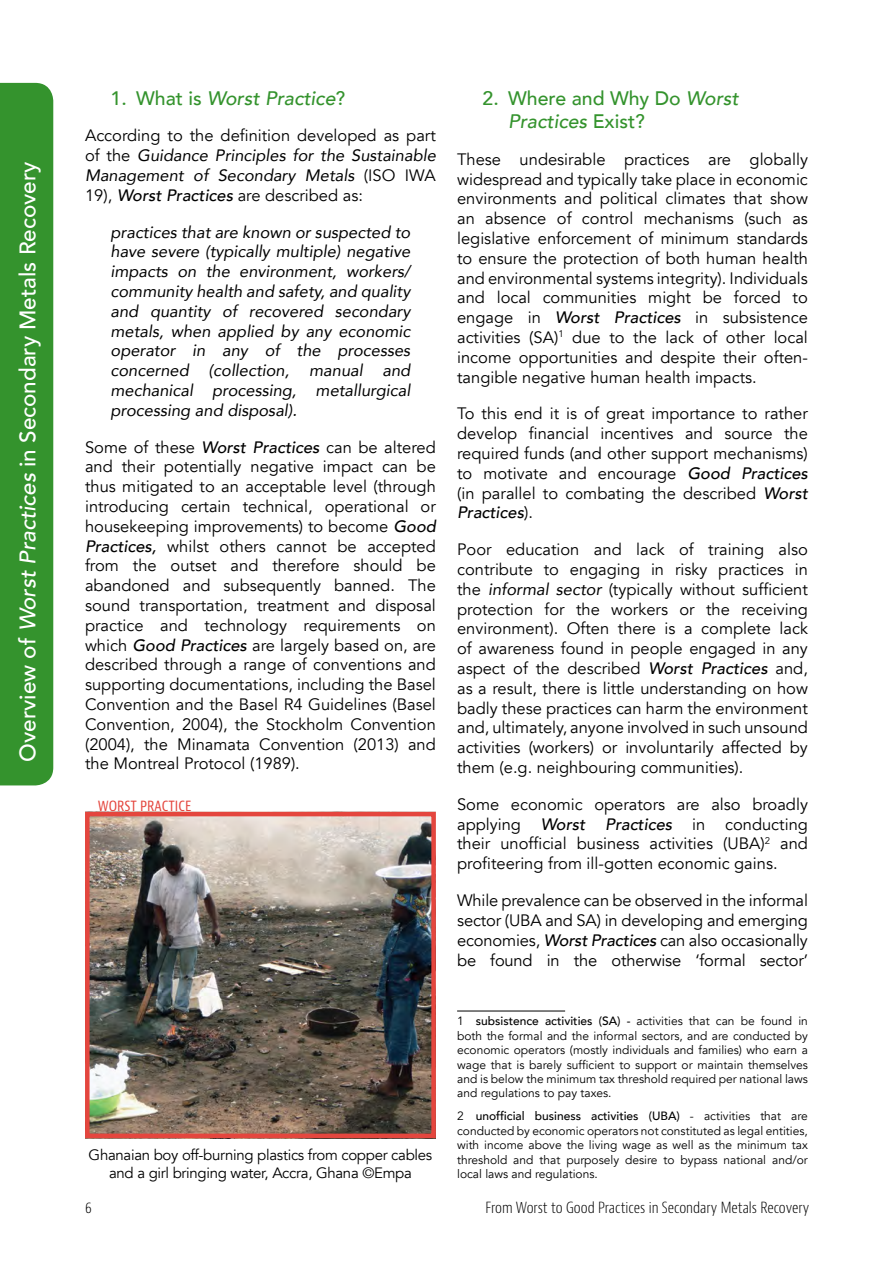
<style>
.page{position:relative;width:893px;height:1263px;background:#fff}
.page>*{position:absolute;margin:0;border:0;box-sizing:border-box;transform-origin:0 0}
.t1{font:500 22.5px "Avenir";color:#fff}
.t2{font:500 19.5px/23.4px "Avenir";color:#34932d}
.t3{font:italic 500 19.5px "Avenir";color:#34932d}
.t4{font:16.5px/19.8px "Avenir";color:#000;text-align:justify}
.t5{font:italic 16.5px/19.8px "Avenir";color:#000;text-align:justify}
.t6{font:15px/18px "Avenir";letter-spacing:-.02em;color:#000;text-align:center}
.t7{font:300 condensed 15px "Bernino Sans";color:#000}
.t8{font:condensed 15px "Bernino Sans";color:#e4463e}
.t9{font:12px/14.4px "Avenir";color:#000;text-align:justify}
.s1{font-style:italic}
.s2{font-style:normal}
.s3{font-weight:500;font-style:italic}
.s4{font-weight:500}
</style>
<div class="page">
<hr style="left:457px;top:1011px;width:108px;height:1px;background:#000">
<img style="left:90px;top:817px;width:341px;height:316px">
<div style="left:85px;top:812px;width:351px;height:326px;border:4px solid #e4463e"></div>
<div style="left:0;top:83px;width:53px;height:702px;background:#34932d"></div>
<h1 class="t1" style="left:8px;top:762px;width:602px;rotate:-90deg">Overview of <span class="s1">Worst Practices</span> in Secondary Metals Recovery</h1>
<p class="t3" style="left:111px;top:86px;width:236px"><span class="s2">1. What is</span> Worst Practice<span class="s2">?</span></p>
<p class="t4" style="left:85px;top:126px;width:352px">According to the definition developed as part of the <span class="s1">Guidance Principles for the Sustainable Management of Secondary Metals</span> (ISO IWA 19), <span class="s3">Worst Practices</span> are described as:</p>
<p class="t5" style="left:111px;top:222px;width:301px">practices that are known or suspected to have severe (typically multiple) negative impacts on the environment, workers/ community health and safety, and quality and quantity of recovered secondary metals, when applied by any economic operator in any of the processes concerned (collection, manual and mechanical processing, metallurgical processing and disposal).</p>
<p class="t4" style="left:85px;top:437px;width:352px">Some of these <span class="s3">Worst Practices</span> can be altered and their potentially negative impact can be thus mitigated to an acceptable level (through introducing certain technical, operational or housekeeping improvements) to become <span class="s3">Good Practices,</span> whilst others cannot be accepted from the outset and therefore should be abandoned and subsequently banned. The sound transportation, treatment and disposal practice and technology requirements on which <span class="s3">Good Practices</span> are largely based on, are described through a range of conventions and supporting documentations, including the Basel Convention and the Basel R4 Guidelines (Basel Convention, 2004), the Stockholm Convention (2004), the Minamata Convention (2013) and the Montreal Protocol (1989).</p>
<p class="t8" style="left:98px;top:796px;width:95px">WORST PRACTICE</p>
<p class="t6" style="left:89px;top:1146px;width:345px">Ghanaian boy off-burning plastics from copper cables and a girl bringing water, Accra, Ghana ©Empa</p>
<p class="t2" style="left:508px;top:85px;width:232px;text-indent:-26px">2. Where and Why Do <span class="s1">Worst<br>Practices</span> Exist?</p>
<p class="t4" style="left:457px;top:149px;width:352px">These undesirable practices are globally widespread and typically take place in economic environments and political climates that show an absence of control mechanisms (such as legislative enforcement of minimum standards to ensure the protection of both human health and environmental systems integrity). Individuals and local communities might be forced to engage in <span class="s3">Worst Practices</span> in subsistence activities (SA)<sup>1</sup> due to the lack of other local income opportunities and despite their often&shy;tangible negative human health impacts.</p>
<p class="t4" style="left:457px;top:404px;width:352px">To this end it is of great importance to rather develop financial incentives and source the required funds (and other support mechanisms) to motivate and encourage <span class="s3">Good Practices </span>(in parallel to combating the described <span class="s3">Worst Practices</span>).</p>
<p class="t4" style="left:457px;top:540px;width:352px">Poor education and lack of training also contribute to engaging in risky practices in the <span class="s1">informal sector</span> (typically without sufficient protection for the workers or the receiving environment). Often there is a complete lack of awareness found in people engaged in any aspect of the described <span class="s3">Worst Practices</span> and, as a result, there is little understanding on how badly these practices can harm the environment and, ultimately, anyone involved in such unsound activities (workers) or involuntarily affected by them (e.g. neighbouring communities).</p>
<p class="t4" style="left:457px;top:795px;width:352px">Some economic operators are also broadly applying <span class="s3">Worst Practices</span> in conducting their unofficial business activities (UBA)<sup>2</sup> and profiteering from ill-gotten economic gains.</p>
<p class="t4" style="left:457px;top:891px;width:352px">While prevalence can be observed in the informal sector (UBA and SA) in developing and emerging economies, <span class="s3">Worst Practices</span> can also occasionally be found in the otherwise ‘formal sector’</p>
<p class="t9" style="left:457px;top:1014px;width:352px">1 <span class="s4">subsistence activities (SA) -</span> activities that can be found in both the formal and the informal sectors, and are conducted by economic operators (mostly individuals and families) who earn a wage that is barely sufficient to support or maintain themselves and is below the minimum tax threshold required per national laws and regulations to pay taxes.</p>
<p class="t9" style="left:457px;top:1109px;width:352px">2 <span class="s4">unofficial business activities (UBA)</span> - activities that are conducted by economic operators not constituted as legal entities, with income above the living wage as well as the minimum tax threshold and that purposely desire to bypass national and/or local laws and regulations.</p>
<p class="t7" style="left:85px;top:1199px;width:8px">6</p>
<p class="t7" style="left:485px;top:1199px;width:325px">From Worst to Good Practices in Secondary Metals Recovery</p>
</div>
